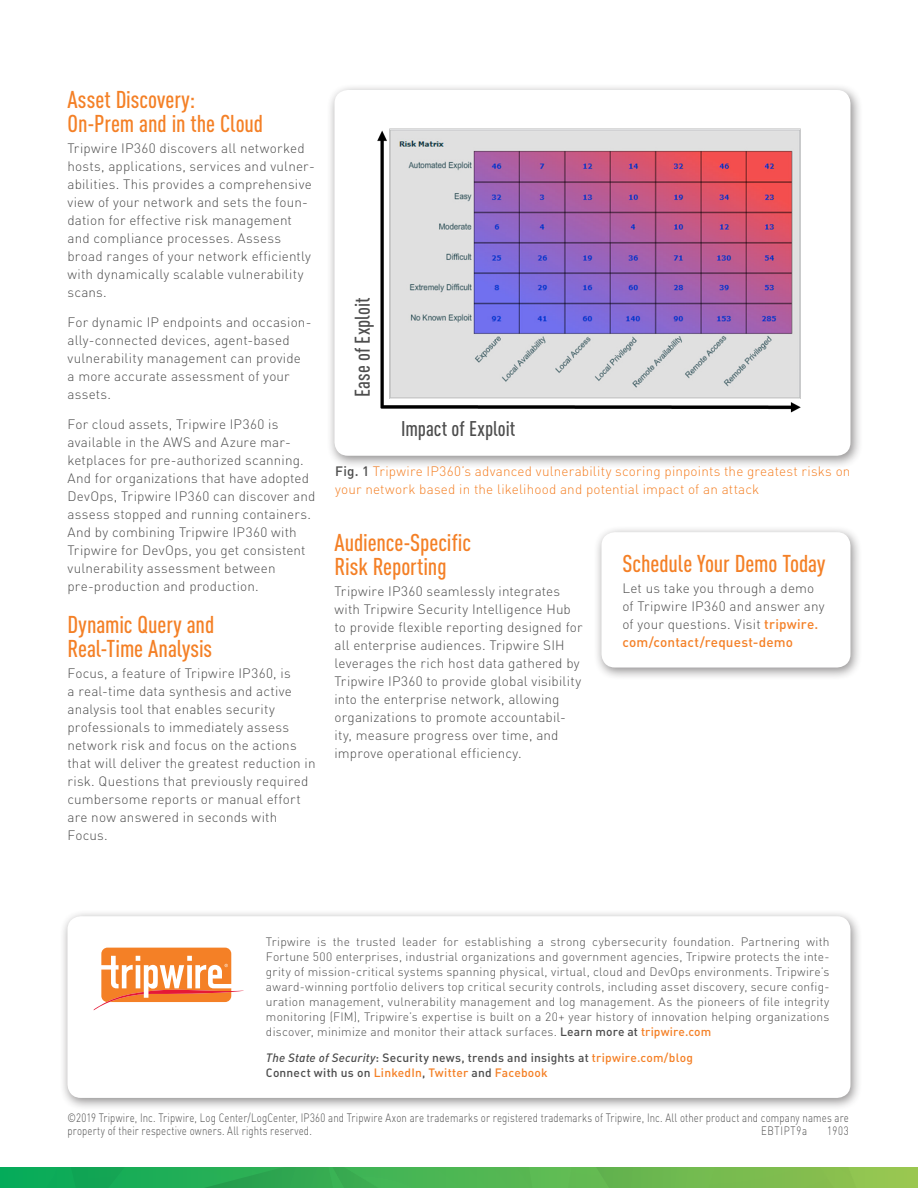
<style>
.page{position:relative;width:918px;height:1188px;background:#fff}
.page>*{position:absolute;margin:0;border:0;box-sizing:border-box;transform-origin:0 0}
.t1{font:500 condensed 24px/24px "DIN Pro";letter-spacing:-.005em;color:#f48026}
.t2{font:500 condensed 21px "DIN Pro";color:#4d4d4d}
.BODY{font:300 13.5px/18px "DIN Pro";letter-spacing:.015em;color:#4d4d4d}
.Caption_Image{font:300 13.5px/18px "DIN Pro";letter-spacing:.015em;color:#f48026}
.Cover_Back_Copyright{font:300 12px/15px "DIN Pro";letter-spacing:.02em;color:#4d4d4d;text-align:justify}
.Cover_Back_Copyright-2{font:300 12px/13.5px "DIN Pro";letter-spacing:.02em;color:#4d4d4d;scale:.8 1}
.t3{font:500 12px/15px "DIN Pro";letter-spacing:.015em;color:#4d4d4d}
.Cover_Back_Copyright-3{font:300 12px "DIN Pro";letter-spacing:.07em;color:#4d4d4d;scale:.8 1}
.s1{font-weight:500;color:#4d4d4d}
.s2{font-weight:500;color:#f48026}
.s3{font-weight:500}
.s4{font-style:italic}
.s5{color:#f48026}
</style>
<div class="page">
<div style="left:0;top:1167px;width:918px;height:21px;background:linear-gradient(to right,#03a657,#97c24e)"></div>
<div style="left:60px;top:909px;width:803px;height:202px;background:#231f20;opacity:.5"></div>
<div style="left:68px;top:916px;width:782px;height:182px;background:#fff;border-radius:14px"></div>
<svg style="left:94px;top:948px;width:150px;height:62px"></svg>
<div style="left:327px;top:83px;width:536px;height:386px;background:#231f20;opacity:.5"></div>
<div style="left:334px;top:90px;width:516px;height:366px;background:#fff;border-radius:14px"></div>
<div style="left:593px;top:525px;width:269px;height:156px;background:#231f20;opacity:.5"></div>
<div style="left:602px;top:532px;width:248px;height:136px;background:#fff;border-radius:14px"></div>
<img style="left:377px;top:128px;width:424px;height:285px">
<h1 class="t1" style="left:68px;top:88px;width:197px">Asset Discovery:<br>On-Prem and in the Cloud</h1>
<p class="BODY" style="left:68px;top:139px;width:249px">Tripwire IP360 discovers all networked hosts, applications, services and vulner&shy;abilities. This provides a comprehensive view of your network and sets the foun&shy;dation for effective risk management and compliance processes. Assess broad ranges of your network efficiently with dynamically scalable vulnerability scans.</p>
<p class="BODY" style="left:68px;top:313px;width:245px">For dynamic IP endpoints and occasion&shy;ally-connected devices, agent- based vulnerability management can provide a more accurate assessment of your assets.</p>
<p class="BODY" style="left:68px;top:415px;width:249px">For cloud assets, Tripwire IP360 is available in the AWS and Azure mar&shy;ketplaces for pre-authorized scanning.<br>And for organizations that have adopted DevOps, Tripwire IP360 can discover and assess stopped and running containers.<br>And by combining Tripwire IP360 with Tripwire for DevOps, you get consistent vulnerability assessment between pre-production and production.</p>
<h1 class="t1" style="left:68px;top:613px;width:148px">Dynamic Query and<br>Real-Time Analysis</h1>
<p class="BODY" style="left:68px;top:664px;width:250px">Focus, a feature of Tripwire IP360, is<br>a real-time data synthesis and active analysis tool that enables security professionals to immediately assess network risk and focus on the actions that will deliver the greatest reduction in risk. Questions that previously required cumbersome reports or manual effort are now answered in seconds with Focus.</p>
<h2 class="t2" style="left:350px;top:397px;width:101px;rotate:-90deg">Ease of Exploit</h2>
<h2 class="t2" style="left:401px;top:416px;width:116px">Impact of Exploit</h2>
<p class="Caption_Image" style="left:335px;top:462px;width:517px"><span class="s1">Fig. 1</span> Tripwire IP360’s advanced vulnerability scoring pinpoints the greatest risks on your network based in the likelihood and potential impact of an attack</p>
<h1 class="t1" style="left:334px;top:530px;width:138px">Audience-Specific<br>Risk Reporting</h1>
<p class="BODY" style="left:334px;top:581px;width:250px">Tripwire IP360 seamlessly integrates with Tripwire Security Intelligence Hub to provide flexible reporting designed for all enterprise audiences. Tripwire SIH leverages the rich host data gathered by Tripwire IP360 to provide global visibility into the enterprise network, allowing organizations to promote accountabil&shy;ity, measure progress over time, and improve operational efficiency.</p>
<h1 class="t1" style="left:622px;top:551px;width:205px">Schedule Your Demo Today</h1>
<p class="BODY" style="left:622px;top:578px;width:204px">Let us take you through a demo of Tripwire IP360 and answer any of your questions. Visit <span class="s2">tripwire. com/contact/request-demo</span></p>
<p class="Cover_Back_Copyright" style="left:266px;top:934px;width:565px">Tripwire is the trusted leader for establishing a strong cybersecurity foundation. Partnering with Fortune 500 enterprises, industrial organizations and government agencies, Tripwire protects the inte&shy;grity of mission-critical systems spanning physical, virtual, cloud and DevOps environments. Tripwire’s award-winning portfolio delivers top critical security controls, including asset discovery, secure config&shy;uration management, vulnerability management and log management. As the pioneers of file integrity monitoring (FIM), Tripwire’s expertise is built on a 20+ year history of innovation helping organizations discover, minimize and monitor their attack surfaces. <span class="s3">Learn more at</span> <span class="s2">tripwire.com</span></p>
<p class="t3" style="left:266px;top:1050px;width:428px"><span class="s4">The State of Security</span>: Security news, trends and insights at <span class="s5">tripwire.com/blog<br></span>Connect with us on <span class="s5">LinkedIn</span>, <span class="s5">Twitter</span> and <span class="s5">Facebook</span></p>
<p class="Cover_Back_Copyright-2" style="left:68px;top:1110px;width:978px">©2019 Tripwire, Inc. Tripwire, Log Center/LogCenter, IP360 and Tripwire Axon are trademarks or registered trademarks of Tripwire, Inc. All other product and company names are property of their respective owners. All rights reserved.</p>
<p class="Cover_Back_Copyright-3" style="left:761px;top:1123px;width:59px">EBTIPT9a</p>
<p class="Cover_Back_Copyright-2" style="left:827px;top:1124px;width:29px">1903</p>
</div>
